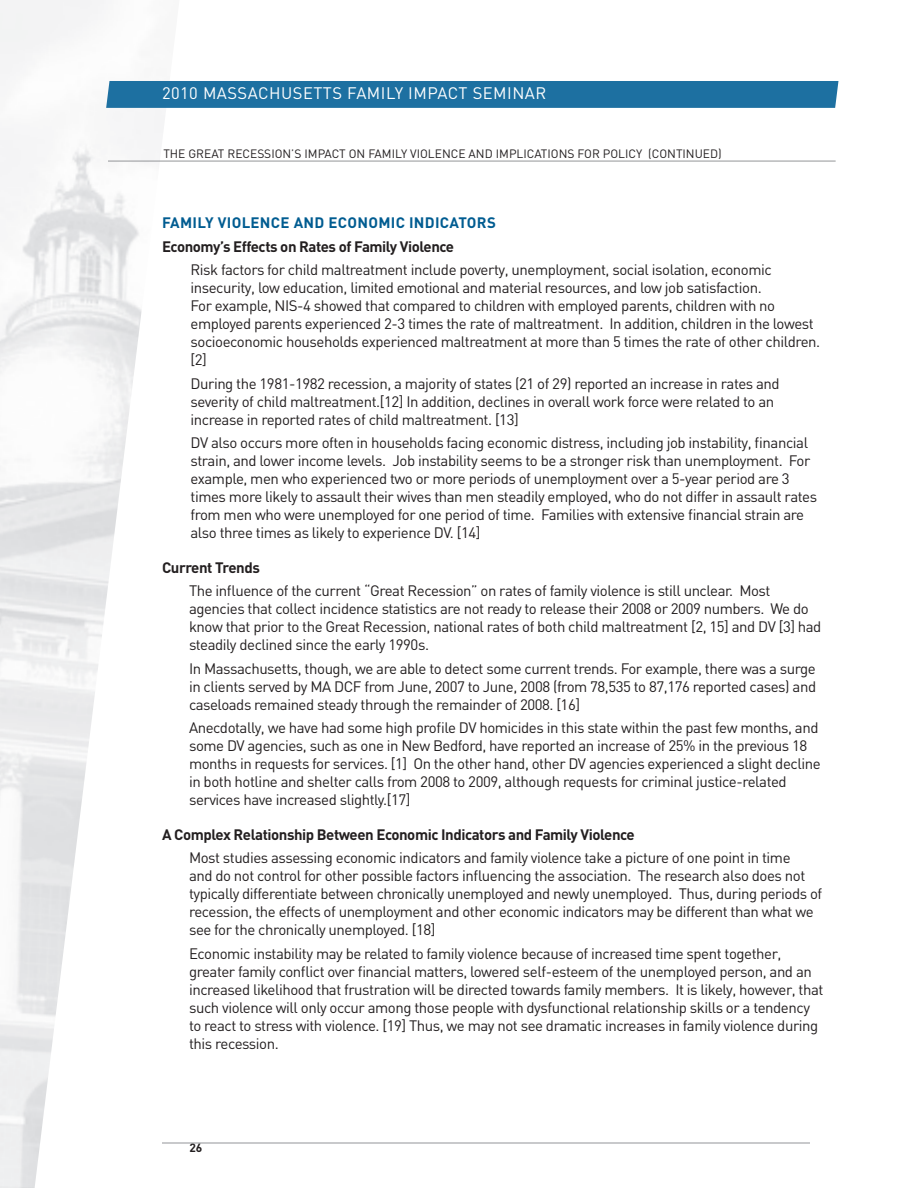
<style>
.page{position:relative;width:918px;height:1188px;background:#fff}
.page>*{position:absolute;margin:0;border:0;box-sizing:border-box;transform-origin:0 0}
.t1{font:16.5px "DIN";letter-spacing:.03em;color:#fff}
.t2{font:15px/18px "DIN";letter-spacing:-.03em;color:#231f20}
.t3{font:700 15px "DIN";letter-spacing:-.03em;color:#231f20}
.t4{font:700 15px "DIN";letter-spacing:.02em;color:#005c91}
.t5{font:12px "DIN";color:#231f20}
.t6{font:700 12px "DIN";color:#231f20}
</style>
<div class="page">
<svg style="left:8px;top:0;width:228px;height:1188px"></svg>
<div style="left:106px;top:81px;width:732px;height:27px;background:#1d70a1"></div>
<hr style="left:162px;top:1143px;width:648px;height:1px;background:#939598">
<hr style="left:108px;top:161px;width:728px;height:1px;background:#939598">
<p class="t1" style="left:162px;top:83px;width:53px">2010 massachus</p>
<p class="t1" style="left:303px;top:83px;width:21px">etts</p>
<p class="t1" style="left:347px;top:83px;width:11px">family</p>
<p class="t1" style="left:408px;top:83px;width:11px">impact</p>
<p class="t1" style="left:473px;top:83px;width:64px">semi nar</p>
<p class="t5" style="left:163px;top:146px;width:560px">THE GREAT RECESSION ’S IMPACT ON FAMILY VIOLEN CE AN D IMPLICATIONS FOR POLICY (CONTIN UED)</p>
<p class="t4" style="left:162px;top:213px;width:335px">Family Violence and Economic Indicators</p>
<p class="t3" style="left:162px;top:237px;width:294px">Economy’s Effects on Rates of Family Violence</p>
<p class="t2" style="left:191px;top:261px;width:631px">Risk factors for child maltreatment include poverty, unemployment, social isolation, economic insecurity, low education, limited emotional and material resources, and low job satisfaction.<br>For example, N IS-4 showed that compared to children with employed parents, children with no employed parents experienced 2-3 times the rate of maltreatment. In addition, children in the lowest socioeconomic households experienced maltreatment at more than 5 times the rate of other children. [2]</p>
<p class="t2" style="left:191px;top:374px;width:591px">During the 1981-1982 recession, a majority of states (21 of 29) reported an increase in rates and severity of child maltreatment.[12] In addition, declines in overall work force were related to an increase in reported rates of child maltreatment. [13]</p>
<p class="t2" style="left:191px;top:433px;width:628px">DV also occurs more often in households facing economic distress, including job instability, financial strain, and lower income levels. Job instability seems to be a stronger risk than unemployment. For example, men who experienced two or more periods of unemployment over a 5-year period are 3 times more likely to assault their wives than men steadily employed, who do not differ in assault rates from men who were unemployed for one period of time. Families with extensive financial strain are also three times as likely to experience DV. [14]</p>
<p class="t3" style="left:162px;top:558px;width:99px">Current Trends</p>
<p class="t2" style="left:189px;top:582px;width:634px">The influence of the current “Great Recession” on rates of family violence is still unclear. Most agencies that collect incidence statistics are not ready to release their 2008 or 2009 numbers. We do know that prior to the Great Recession, national rates of both child maltreatment [2, 15] and DV [3] had steadily declined since the early 1990s.</p>
<p class="t2" style="left:189px;top:659px;width:629px;text-align:justify">In Massachusetts, though, we are able to detect some current trends. For example, there was a surge in clients served by MA DCF from June, 2007 to June, 2008 (from 78,535 to 87,176 reported cases) and caseloads remained steady through the remainder of 2008. [16]</p>
<p class="t2" style="left:189px;top:718px;width:633px">Anecdotally, we have had some high profile DV homicides in this state within the past few months, and some DV agencies, such as one in New Bedford, have reported an increase of 25% in the previous 18 months in requests for services. [1] On the other hand, other DV agencies experienced a slight decline in both hotline and shelter calls from 2008 to 2009, although requests for criminal justice-related services have increased slightly.[17]</p>
<p class="t3" style="left:162px;top:825px;width:474px">A Complex Relationship Between Economic I ndicators and Family Violence</p>
<p class="t2" style="left:189px;top:849px;width:635px">Most studies assessing economic indicators and family violence take a picture of one point in time<br>and do not control for other possible factors influencing the association. The research also does not typically differentiate between chronically unemployed and newly unemployed. Thus, during periods of recession, the effects of unemployment and other economic indicators may be different than what we see for the chronically unemployed. [18]</p>
<p class="t2" style="left:189px;top:944px;width:636px">Economic instability may be related to family violence because of increased time spent together, greater family conflict over financial matters, lowered self-esteem of the unemployed person, and an increased likelihood that frustration will be directed towards family members. It is likely, however, that such violence will only occur among those people with dysfunctional relationship skills or a tendency to react to stress with violence. [19] Thus, we may not see dramatic increases in family violence during this recession.</p>
<p class="t6" style="left:189px;top:1140px;width:15px">26</p>
</div>
